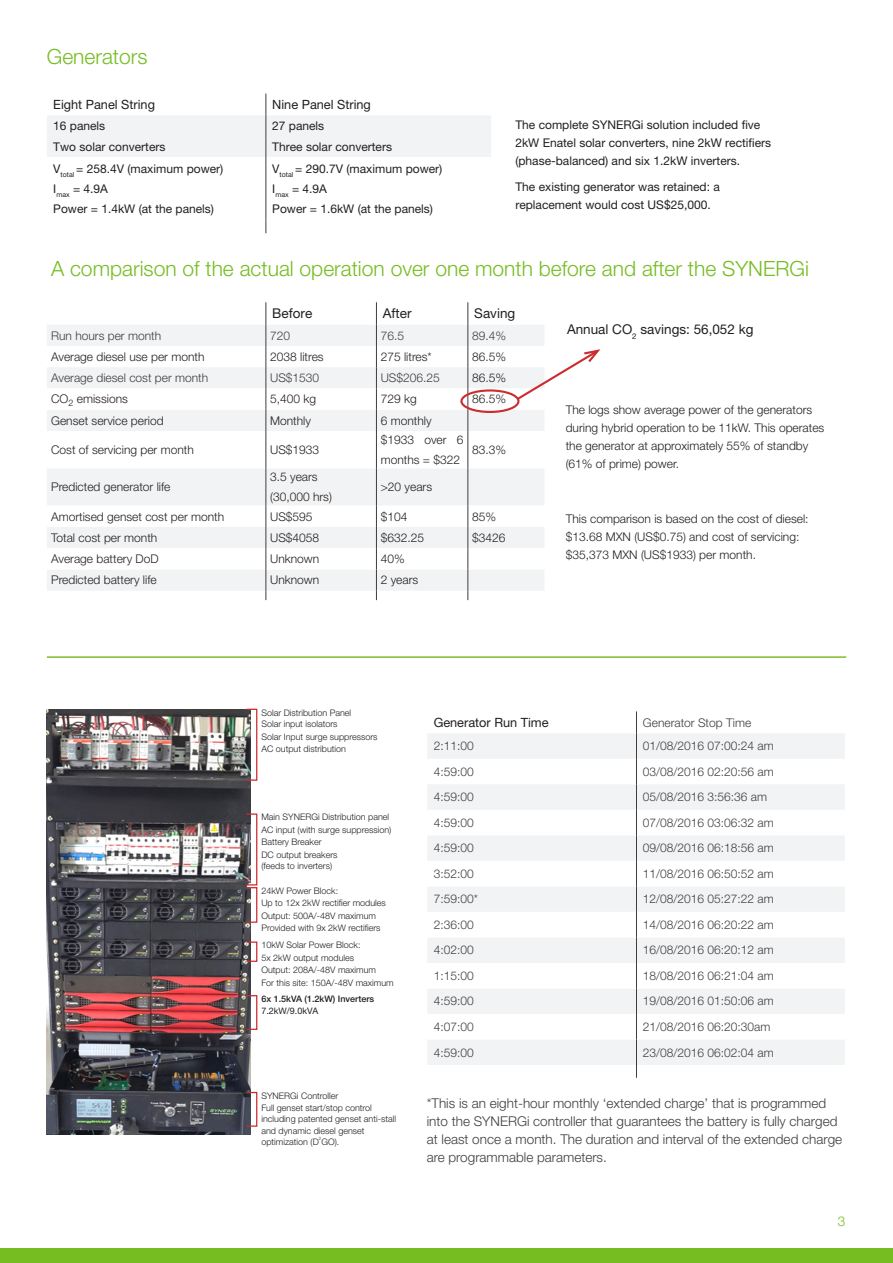
<style>
.page{position:relative;width:893px;height:1263px;background:#fff}
.page>*{position:absolute;margin:0;border:0;box-sizing:border-box;transform-origin:0 0}
.t1{font:300 21px "Helvetica Neue LT Pro";color:#75bd21}
.t2{font:300 13.5px/18px "Helvetica Neue LT Pro";color:#3e3e3f}
.t3{font:13.5px "Helvetica Neue LT Pro";color:#231f20}
.t4{font:300 13.5px "Helvetica Neue LT Pro";color:#75bd21}
.t5{font:12.75px "Helvetica Neue LT Pro";color:#231f20}
.t6{font:300 12px/18px "Helvetica Neue LT Pro";color:#231f20}
.t7{font:300 12px "Helvetica Neue LT Pro";color:#3e3e3f}
.t8{font:12px/18px "Helvetica Neue LT Pro";color:#231f20}
.t9{font:300 9px/11.2px "Helvetica Neue LT Pro";color:#231f20}
.t10{font:500 9px "Helvetica Neue LT Pro";color:#231f20}
.t11{font:9px "Helvetica Neue LT Pro";color:#231f20}
.t12{font:300 4.5px "Helvetica Neue LT Pro";color:#231f20}
</style>
<div class="page">
<div style="left:0;top:1248px;width:893px;height:15px;background:#75bd21"></div>
<svg style="left:47px;top:94px;width:444px;height:63px"></svg>
<hr style="left:266px;top:115px;width:1px;height:42px;background:#3e3e3f">
<hr style="left:266px;top:157px;width:1px;height:64px;background:#3e3e3f">
<svg style="left:266px;top:221px;width:1px;height:12px"></svg>
<hr style="left:47px;top:656px;width:799px;height:2px;background:#82bb27">
<svg style="left:428px;top:711px;width:417px;height:367px"></svg>
<img style="left:47px;top:709px;width:204px;height:425px">
<div style="left:246px;top:709px;width:11px;height:72px;border:1px solid #cb2c30"></div>
<div style="left:246px;top:813px;width:11px;height:72px;border:1px solid #cb2c30"></div>
<div style="left:246px;top:887px;width:11px;height:36px;border:1px solid #cb2c30"></div>
<div style="left:246px;top:941px;width:11px;height:21px;border:1px solid #cb2c30"></div>
<div style="left:246px;top:995px;width:11px;height:35px;border:1px solid #cb2c30"></div>
<div style="left:246px;top:1092px;width:11px;height:35px;border:1px solid #cb2c30"></div>
<svg style="left:47px;top:302px;width:554px;height:298px"></svg>
<div style="left:460px;top:389px;width:59px;height:24px;border:2px solid #cb2c30;border-radius:50%"></div>
<p class="t1" style="left:47px;top:44px;width:102px">Generators</p>
<p class="t5" style="left:53px;top:97px;width:103px">Eight Panel String</p>
<p class="t5" style="left:272px;top:97px;width:100px">Nine Panel String</p>
<p class="t8" style="left:53px;top:116px;width:114px;line-height:20.2px">16 panels<br>Two solar converters</p>
<p class="t8" style="left:272px;top:116px;width:121px;line-height:20.2px">27 panels<br>Three solar converters</p>
<p class="t8" style="left:53px;top:159px;width:172px">V<sub>total</sub> = 258.4V (maximum power)</p>
<p class="t8" style="left:53px;top:180px;width:56px">I<sub>max</sub> = 4.9A</p>
<p class="t8" style="left:53px;top:200px;width:162px">Power = 1.4kW (at the panels)</p>
<p class="t8" style="left:272px;top:159px;width:172px">V<sub>total</sub> = 290.7V (maximum power)</p>
<p class="t8" style="left:272px;top:180px;width:56px">I<sub>max</sub> = 4.9A</p>
<p class="t8" style="left:272px;top:200px;width:162px">Power = 1.6kW (at the panels)</p>
<p class="t8" style="left:515px;top:116px;width:257px">The complete SYNERGi solution included five<br>2kW Enatel solar converters, nine 2kW rectifiers (phase-balanced) and six 1.2kW inverters.</p>
<p class="t8" style="left:515px;top:177px;width:206px">The existing generator was retained: a replacement would cost US$25,000.</p>
<p class="t1" style="left:51px;top:255px;width:759px">A comparison of the actual operation over one month before and after the SYNERGi</p>
<p class="t3" style="left:272px;top:305px;width:41px">Before</p>
<p class="t3" style="left:383px;top:305px;width:30px">After</p>
<p class="t3" style="left:474px;top:305px;width:42px">Saving</p>
<p class="t7" style="left:51px;top:328px;width:112px">Run hours per month</p>
<p class="t7" style="left:270px;top:328px;width:22px">720</p>
<p class="t7" style="left:381px;top:328px;width:25px">76.5</p>
<p class="t7" style="left:472px;top:328px;width:36px">89.4%</p>
<p class="t6" style="left:51px;top:347px;width:155px">Average diesel use per month</p>
<p class="t6" style="left:270px;top:347px;width:55px">2038 litres</p>
<p class="t6" style="left:381px;top:347px;width:53px">275 litres*</p>
<p class="t6" style="left:472px;top:347px;width:36px">86.5%</p>
<p class="t7" style="left:51px;top:370px;width:159px">Average diesel cost per month</p>
<p class="t7" style="left:270px;top:370px;width:51px">US$1530</p>
<p class="t7" style="left:381px;top:370px;width:61px">US$206.25</p>
<p class="t6" style="left:472px;top:369px;width:36px">86.5%</p>
<p class="t6" style="left:51px;top:390px;width:78px">CO<sub>2</sub> emissions</p>
<p class="t6" style="left:270px;top:390px;width:48px">5,400 kg</p>
<p class="t6" style="left:381px;top:390px;width:38px">729 kg</p>
<p class="t6" style="left:472px;top:390px;width:36px">86.5%</p>
<p class="t6" style="left:51px;top:411px;width:114px">Genset service period</p>
<p class="t6" style="left:270px;top:411px;width:42px">Monthly</p>
<p class="t6" style="left:381px;top:411px;width:52px">6 monthly</p>
<p class="t6" style="left:51px;top:440px;width:144px">Cost of servicing per month</p>
<p class="t6" style="left:270px;top:440px;width:51px">US$1933</p>
<p class="t6" style="left:381px;top:429px;width:84px;line-height:20.2px">$1933 over 6 months = $322</p>
<p class="t6" style="left:472px;top:440px;width:36px">83.3%</p>
<p class="t6" style="left:51px;top:478px;width:121px">Predicted generator life</p>
<p class="t3" style="left:567px;top:321px;width:188px">Annual CO<sub>2</sub> savings: 56,052 kg</p>
<p class="t6" style="left:566px;top:400px;width:260px">The logs show average power of the generators during hybrid operation to be 11kW. This operates the generator at approximately 55% of standby (61% of prime) power.</p>
<p class="t6" style="left:270px;top:468px;width:49px">3.5 years</p>
<p class="t6" style="left:270px;top:488px;width:63px">(30,000 hrs)</p>
<p class="t6" style="left:381px;top:478px;width:53px">&gt;20 years</p>
<p class="t6" style="left:51px;top:507px;width:175px">Amortised genset cost per month</p>
<p class="t6" style="left:270px;top:507px;width:44px">US$595</p>
<p class="t6" style="left:381px;top:507px;width:28px">$104</p>
<p class="t6" style="left:472px;top:507px;width:26px">85%</p>
<p class="t6" style="left:51px;top:528px;width:108px">Total cost per month</p>
<p class="t6" style="left:270px;top:528px;width:51px">US$4058</p>
<p class="t6" style="left:381px;top:528px;width:45px">$632.25</p>
<p class="t6" style="left:472px;top:528px;width:35px">$3426</p>
<p class="t6" style="left:51px;top:550px;width:109px">Average battery DoD</p>
<p class="t6" style="left:270px;top:550px;width:51px">Unknown</p>
<p class="t6" style="left:381px;top:550px;width:26px">40%</p>
<p class="t6" style="left:51px;top:571px;width:107px">Predicted battery life</p>
<p class="t6" style="left:270px;top:571px;width:51px">Unknown</p>
<p class="t6" style="left:381px;top:571px;width:39px">2 years</p>
<p class="t6" style="left:566px;top:510px;width:244px">This comparison is based on the cost of diesel: $13.68 MXN (US$0.75) and cost of servicing: $35,373 MXN (US$1933) per month.</p>
<p class="t9" style="left:261px;top:707px;width:91px">Solar Distribution Panel<br>Solar input isolators</p>
<p class="t9" style="left:261px;top:730px;width:118px">Solar Input surge suppressors</p>
<p class="t9" style="left:261px;top:743px;width:86px">AC output distribution</p>
<p class="t9" style="left:261px;top:811px;width:129px">Main SYNERGi Distribution panel</p>
<p class="t9" style="left:261px;top:824px;width:132px">AC input (with surge suppression)</p>
<p class="t9" style="left:261px;top:836px;width:62px">Battery Breaker</p>
<p class="t9" style="left:261px;top:849px;width:78px">DC output breakers (feeds to inverters)</p>
<p class="t9" style="left:261px;top:885px;width:78px">24kW Power Block:</p>
<p class="t9" style="left:261px;top:897px;width:126px">Up to 12x 2kW rectifier modules</p>
<p class="t9" style="left:261px;top:910px;width:116px">Output: 500A/-48V maximum</p>
<p class="t9" style="left:261px;top:922px;width:121px">Provided with 9x 2kW rectifiers</p>
<p class="t9" style="left:261px;top:939px;width:101px">10kW Solar Power Block:</p>
<p class="t9" style="left:261px;top:952px;width:94px">5x 2kW output modules</p>
<p class="t9" style="left:261px;top:964px;width:116px">Output: 208A/-48V maximum</p>
<p class="t9" style="left:261px;top:977px;width:134px">For this site: 150A/-48V maximum</p>
<p class="t10" style="left:261px;top:993px;width:114px">6x 1.5kVA (1.2kW) Inverters</p>
<p class="t11" style="left:261px;top:1006px;width:59px">7.2kW/9.0kVA</p>
<p class="t9" style="left:261px;top:1089px;width:79px">SYNERGi Controller</p>
<p class="t9" style="left:261px;top:1102px;width:136px">Full genset start/stop control including patented genset anti-stall and dynamic diesel genset optimization (D GO).</p>
<p class="t12" style="left:319px;top:1136px;width:4px">2</p>
<p class="t5" style="left:434px;top:715px;width:117px">Generator Run Time</p>
<p class="t7" style="left:643px;top:715px;width:110px">Generator Stop Time</p>
<p class="t7" style="left:434px;top:739px;width:42px">2:11:00</p>
<p class="t7" style="left:643px;top:739px;width:132px">01/08/2016 07:00:24 am</p>
<p class="t7" style="left:434px;top:764px;width:42px">4:59:00</p>
<p class="t7" style="left:643px;top:764px;width:132px">03/08/2016 02:20:56 am</p>
<p class="t7" style="left:434px;top:790px;width:42px">4:59:00</p>
<p class="t7" style="left:643px;top:790px;width:126px">05/08/2016 3:56:36 am</p>
<p class="t7" style="left:434px;top:815px;width:42px">4:59:00</p>
<p class="t7" style="left:643px;top:815px;width:132px">07/08/2016 03:06:32 am</p>
<p class="t7" style="left:434px;top:841px;width:42px">4:59:00</p>
<p class="t7" style="left:643px;top:841px;width:132px">09/08/2016 06:18:56 am</p>
<p class="t7" style="left:434px;top:866px;width:42px">3:52:00</p>
<p class="t7" style="left:643px;top:866px;width:132px">11/08/2016 06:50:52 am</p>
<p class="t7" style="left:434px;top:892px;width:46px">7:59:00*</p>
<p class="t7" style="left:643px;top:892px;width:132px">12/08/2016 05:27:22 am</p>
<p class="t7" style="left:434px;top:917px;width:42px">2:36:00</p>
<p class="t7" style="left:643px;top:917px;width:132px">14/08/2016 06:20:22 am</p>
<p class="t7" style="left:434px;top:943px;width:42px">4:02:00</p>
<p class="t7" style="left:643px;top:943px;width:132px">16/08/2016 06:20:12 am</p>
<p class="t7" style="left:434px;top:968px;width:42px">1:15:00</p>
<p class="t7" style="left:643px;top:968px;width:132px">18/08/2016 06:21:04 am</p>
<p class="t7" style="left:434px;top:994px;width:42px">4:59:00</p>
<p class="t7" style="left:643px;top:994px;width:132px">19/08/2016 01:50:06 am</p>
<p class="t7" style="left:434px;top:1019px;width:42px">4:07:00</p>
<p class="t7" style="left:643px;top:1019px;width:129px">21/08/2016 06:20:30am</p>
<p class="t7" style="left:434px;top:1045px;width:42px">4:59:00</p>
<p class="t7" style="left:643px;top:1045px;width:132px">23/08/2016 06:02:04 am</p>
<p class="t2" style="left:427px;top:1094px;width:417px">*This is an eight-hour monthly ‘extended charge’ that is programmed into the SYNERGi controller that guarantees the battery is fully charged at least once a month. The duration and interval of the extended charge are programmable parameters.</p>
<p class="t4" style="left:838px;top:1213px;width:9px">3</p>
</div>
